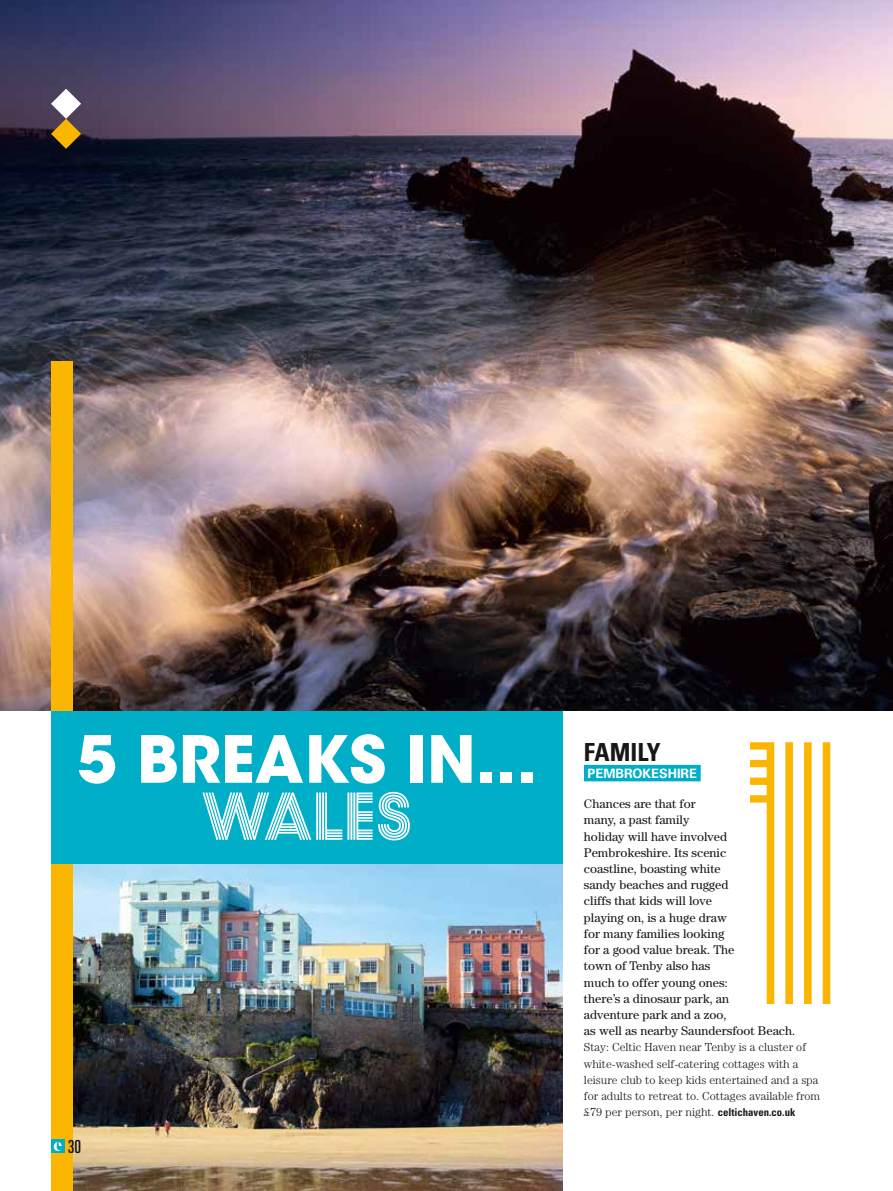
<style>
.page{position:relative;width:893px;height:1191px;background:#fff}
.page>*{position:absolute;margin:0;border:0;box-sizing:border-box;transform-origin:0 0}
.t1{font:382.8px "Prism";color:#fab600}
.t2{font:700 67.5px "Prism";color:#fff}
.t3{font:700 64.5px "ITC Avant Garde Std";color:#fff}
.t4{font:700 condensed 24.9px "Univers LT Std";color:#181716}
.t5{font:ultra-condensed 18px "Univers LT Std";color:#181716}
.t6{font:700 12.9px "Univers LT Std";color:#fff}
.t7{font:12.6px/16.2px "Century Std";color:#181716}
.t8{font:300 11.7px/16.2px "Century Std";color:#181716}
.s1{font-family:"Univers LT Std";font-weight:700;font-stretch:condensed;font-size:10.8px}
</style>
<div class="page">
<img style="left:72px;top:863px;width:491px;height:328px">
<img style="left:0;top:0;width:893px;height:711px">
<div style="left:51px;top:361px;width:21px;height:830px;background:#fab600"></div>
<div style="left:51px;top:711px;width:512px;height:152px;background:#00aec7"></div>
<div style="left:584px;top:765px;width:117px;height:16px;background:#00aec7"></div>
<svg style="left:751px;top:742px;width:80px;height:261px"></svg>
<svg style="left:51px;top:89px;width:30px;height:60px"></svg>
<svg style="left:51px;top:1140px;width:13px;height:13px"></svg>
<svg style="left:54px;top:1142px;width:8px;height:8px"></svg>
<h3 class="t3" style="left:77px;top:717px;width:461px">5 BREAKS IN...</h3>
<h2 class="t2" style="left:202px;top:776px;width:212px">WALES</h2>
<h3 class="t5" style="left:68px;top:1136px;width:15px">30</h3>
<h1 class="t1" style="left:706px;top:656px;width:150px">1</h1>
<h3 class="t4" style="left:584px;top:737px;width:78px">FAMILY</h3>
<p class="t6" style="left:588px;top:765px;width:111px">PEMBROKESHIRE</p>
<p class="t7" style="left:584px;top:795px;width:213px">Chances are that for<br>many, a past family<br>holiday will have involved<br>Pembrokeshire. Its scenic<br>coastline, boasting white<br>sandy beaches and rugged<br>cliffs that kids will love<br>playing on, is a huge draw<br>for many families looking<br>for a good value break. The<br>town of Tenby also has<br>much to offer young ones:<br>there’s a dinosaur park, an<br>adventure park and a zoo,<br>as well as nearby Saundersfoot Beach.</p>
<p class="t8" style="left:584px;top:1039px;width:238px">Stay: Celtic Haven near Tenby is a cluster of white-washed self-catering cottages with a leisure club to keep kids entertained and a spa for adults to retreat to. Cottages available from £79 per person, per night. <span class="s1">celtichaven.co.uk</span></p>
</div>
